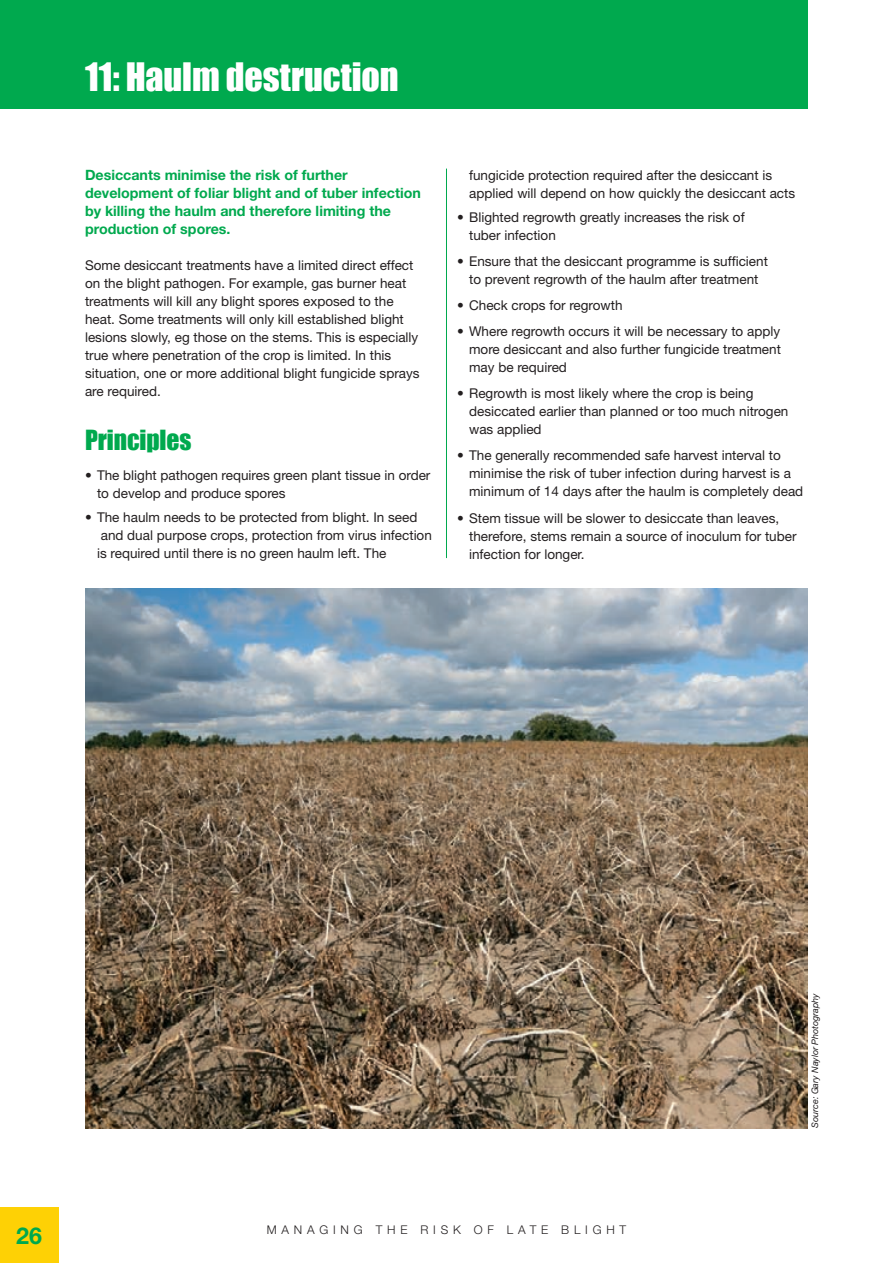
<style>
.page{position:relative;width:893px;height:1263px;background:#fff}
.page>*{position:absolute;margin:0;border:0;box-sizing:border-box;transform-origin:0 0}
.t1{font:36px "Impact";letter-spacing:-.005em;color:#fff}
.t2{font:25.5px "Impact";letter-spacing:-.005em;color:#00a94e}
.t3{font:700 23.25px "Helvetica Neue";color:#00a94e}
.t4{font:700 14.25px/18px "Helvetica Neue";color:#00a94e}
.t5{font:13.5px/18px "Helvetica Neue";color:#231f20}
.t6{font:300 12px "Helvetica Neue";letter-spacing:.4em;color:#231f20}
.t7{font:italic 9px "Helvetica Neue";color:#231f20}
</style>
<div class="page">
<div style="left:0;top:0;width:808px;height:109px;background:#00a94e"></div>
<div style="left:0;top:1208px;width:58px;height:55px;background:#fed105"></div>
<img style="left:85px;top:588px;width:723px;height:540px">
<hr style="left:446px;top:169px;width:1px;height:389px;background:#00a94e">
<h1 class="t1" style="left:85px;top:55px;width:315px">11: Haulm destruction</h1>
<p class="t4" style="left:85px;top:166px;width:337px">Desiccants minimise the risk of further development of foliar blight and of tuber infection by killing the haulm and therefore limiting the production of spores.</p>
<p class="t5" style="left:85px;top:256px;width:336px">Some desiccant treatments have a limited direct effect on the blight pathogen. For example, gas burner heat treatments will kill any blight spores exposed to the heat. Some treatments will only kill established blight lesions slowly, eg those on the stems. This is especially true where penetration of the crop is limited. In this situation, one or more additional blight fungicide sprays are required.</p>
<h2 class="t2" style="left:85px;top:424px;width:108px">Principles</h2>
<p class="t5" style="left:97px;top:466px;width:335px;text-indent:-12px">• The blight pathogen requires green plant tissue in order to develop and produce spores</p>
<p class="t5" style="left:97px;top:508px;width:336px;text-indent:-12px">• The haulm needs to be protected from blight. In seed and dual purpose crops, protection from virus infection is required until there is no green haulm left. The</p>
<p class="t5" style="left:469px;top:166px;width:328px">fungicide protection required after the desiccant is applied will depend on how quickly the desiccant acts</p>
<p class="t5" style="left:469px;top:208px;width:277px;text-indent:-12px">• Blighted regrowth greatly increases the risk of tuber infection</p>
<p class="t5" style="left:457px;top:252px;width:312px;text-align:center">• Ensure that the desiccant programme is sufficient to prevent regrowth of the haulm after treatment</p>
<p class="t5" style="left:457px;top:296px;width:167px">• Check crops for regrowth</p>
<p class="t5" style="left:469px;top:322px;width:313px;text-align:justify;text-indent:-12px">• Where regrowth occurs it will be necessary to apply more desiccant and also further fungicide treatment may be required</p>
<p class="t5" style="left:469px;top:384px;width:321px;text-indent:-12px">• Regrowth is most likely where the crop is being desiccated earlier than planned or too much nitrogen was applied</p>
<p class="t5" style="left:469px;top:446px;width:336px;text-indent:-12px">• The generally recommended safe harvest interval to minimise the risk of tuber infection during harvest is a minimum of 14 days after the haulm is completely dead</p>
<p class="t5" style="left:469px;top:508px;width:329px;text-indent:-12px">• Stem tissue will be slower to desiccate than leaves, therefore, stems remain a source of inoculum for tuber infection for longer.</p>
<h3 class="t3" style="left:16px;top:1222px;width:27px">26</h3>
<p class="t6" style="left:267px;top:1222px;width:361px">MANAGING THE RISK OF LATE BLIGHT</p>
<p class="t7" style="left:809px;top:1128px;width:136px;rotate:-90deg">Source: Gary Naylor Photography</p>
</div>
